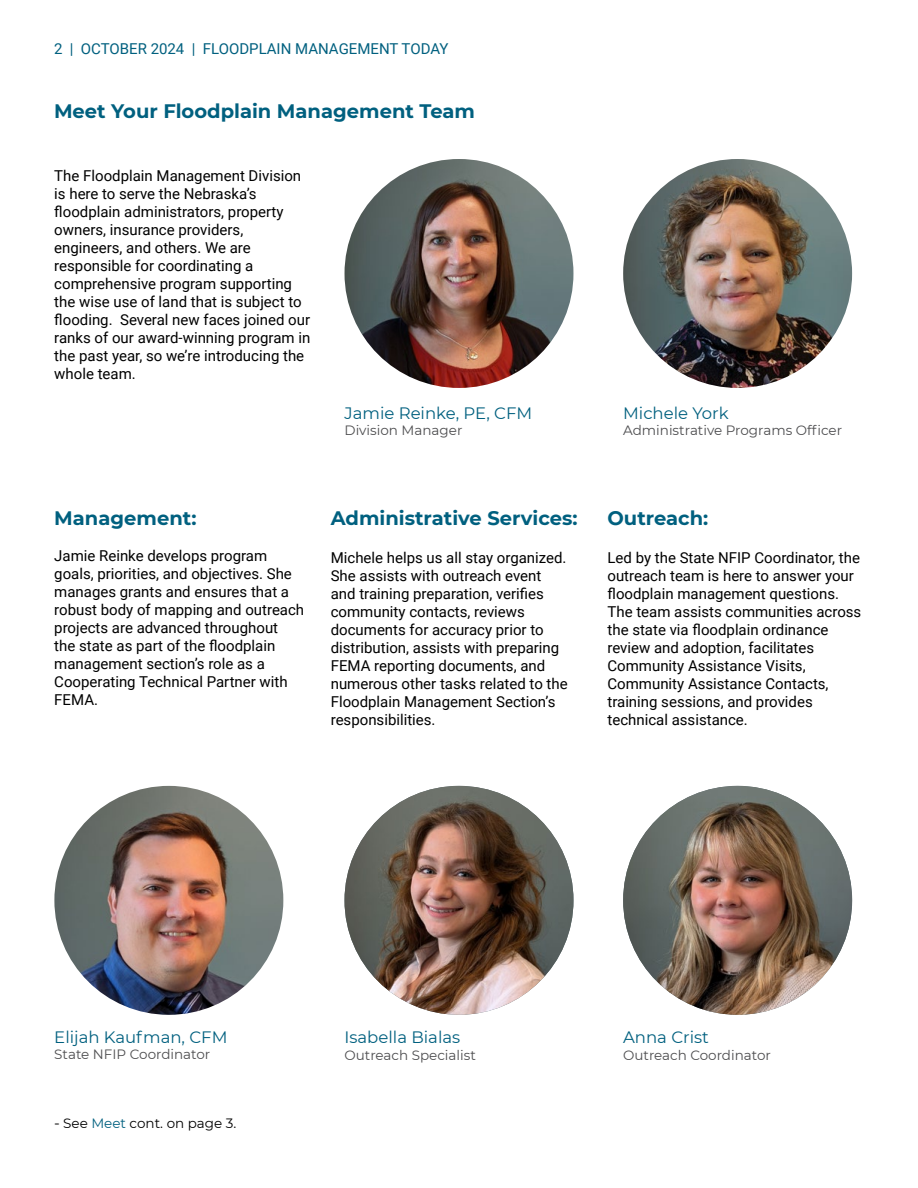
<style>
.page{position:relative;width:918px;height:1188px;background:#fff}
.page>*{position:absolute;margin:0;border:0;box-sizing:border-box;transform-origin:0 0}
.t1{font:700 19.5px "Montserrat";color:#00607f}
.t2{font:16.5px "Montserrat";color:#00607f}
.t3{font:15px/18px "Roboto";color:#000}
.t4{font:15px "Roboto";color:#00607f}
.t5{font:13.5px "Montserrat";color:#4d4d4f}
.t6{font:13.5px "Montserrat";color:#000}
.s1{font-size:15px}
.s2{color:#00607f}
</style>
<div class="page">
<img style="left:54px;top:786px;width:229px;height:229px;border-radius:114px">
<img style="left:623px;top:786px;width:229px;height:229px;border-radius:114px">
<img style="left:345px;top:786px;width:228px;height:229px;border-radius:114px">
<img style="left:345px;top:159px;width:228px;height:229px;border-radius:114px">
<img style="left:623px;top:159px;width:229px;height:229px;border-radius:114px">
<p class="t4" style="left:54px;top:38px;width:396px">2 | OCTOBER 2024 | FLOODPLAIN MANAGEMENT TODAY</p>
<h1 class="t1" style="left:54px;top:97px;width:422px">Meet Your Floodplain Management Team</h1>
<p class="t3" style="left:54px;top:166px;width:258px">The Floodplain Management Division is here to serve the Nebraska’s floodplain administrators, property owners, insurance providers, engineers, and others. We are responsible for coordinating a comprehensive program supporting the wise use of land that is subject to flooding. Several new faces joined our ranks of our award-winning program in the past year, so we’re introducing the whole team.</p>
<p class="t2" style="left:345px;top:402px;width:189px">Jamie Reinke, PE, CFM</p>
<p class="t5" style="left:345px;top:421px;width:119px">Division Manager</p>
<h1 class="t1" style="left:54px;top:504px;width:144px">Management:</h1>
<p class="t3" style="left:54px;top:547px;width:251px">Jamie Reinke develops program goals, priorities, and objectives. She manages grants and ensures that a robust body of mapping and outreach projects are advanced throughout<br>the state as part of the floodplain management section’s role as a<br>Cooperating Technical Partner with<br>FEMA.</p>
<h1 class="t1" style="left:331px;top:504px;width:248px">Administrative Services:</h1>
<p class="t3" style="left:331px;top:548px;width:238px">Michele helps us all stay organized.<br>She assists with outreach event and training preparation, verifies community contacts, reviews documents for accuracy prior to distribution, assists with preparing<br>FEMA reporting documents, and numerous other tasks related to the<br>Floodplain Management Section’s responsibilities.</p>
<p class="t2" style="left:623px;top:402px;width:107px">Michele York</p>
<p class="t5" style="left:623px;top:421px;width:221px">Administrative Programs Officer</p>
<h1 class="t1" style="left:608px;top:504px;width:102px">Outreach:</h1>
<p class="t3" style="left:608px;top:548px;width:255px">Led by the State NFIP Coordinator, the outreach team is here to answer your floodplain management questions.<br>The team assists communities across the state via floodplain ordinance review and adoption, facilitates Community Assistance Visits, Community Assistance Contacts, training sessions, and provides technical assistance.</p>
<p class="t2" style="left:54px;top:1026px;width:175px">Elijah Kaufman, CFM</p>
<p class="t5" style="left:54px;top:1045px;width:158px">State NFIP Coordinator</p>
<p class="t6" style="left:54px;top:1114px;width:184px"><span class="s1">-</span> See <span class="s2">Meet</span> cont. on page 3.</p>
<p class="t2" style="left:345px;top:1026px;width:117px">Isabella Bialas</p>
<p class="t5" style="left:345px;top:1045px;width:133px">Outreach Specialist</p>
<p class="t2" style="left:623px;top:1026px;width:87px">Anna Crist</p>
<p class="t5" style="left:623px;top:1045px;width:149px">Outreach Coordinator</p>
</div>
